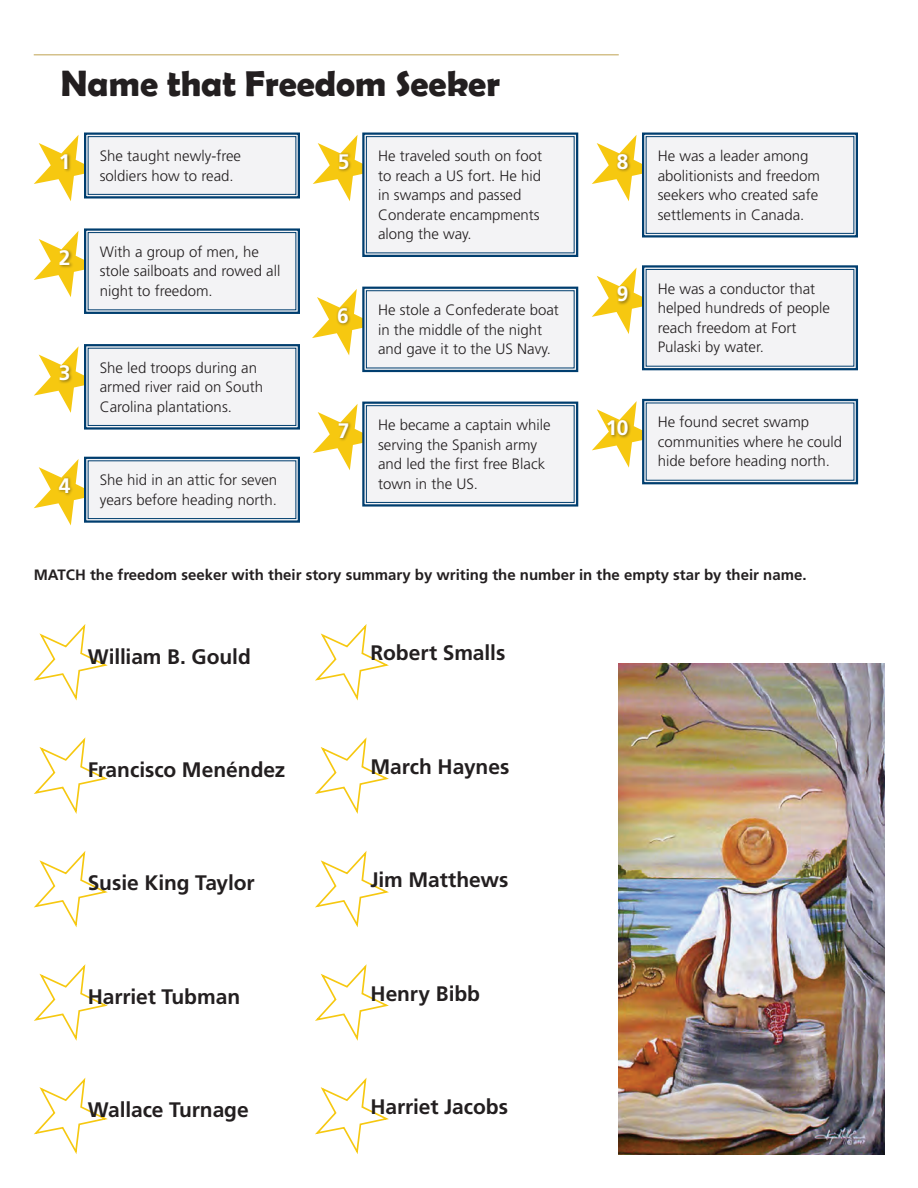
<style>
.page{position:relative;width:918px;height:1188px;background:#fff}
.page>*{position:absolute;margin:0;border:0;box-sizing:border-box;transform-origin:0 0}
.t1{font:700 36px "Berlin Sans FB Demi";color:#231f20}
.t2{font:700 21px "Frutiger LT Std";letter-spacing:-.005em;color:#231f20}
.t3{font:700 21px "Frutiger LT Std";color:#fff}
.t4{font:300 15px/19.5px "Frutiger LT Std";color:#231f20}
.t5{font:700 15px "Frutiger LT Std";color:#231f20}
</style>
<div class="page">
<hr style="left:34px;top:54px;width:585px;height:2px;background:#d4c18b">
<img style="left:619px;top:664px;width:265px;height:490px">
<svg style="left:34px;top:132px;width:266px;height:69px"></svg>
<div style="left:88px;top:136px;width:208px;height:59px;border:1px solid #003e6f"></div>
<div style="left:59px;top:152px;width:12px;height:21px;background:#231f20;opacity:.5"></div>
<svg style="left:34px;top:228px;width:266px;height:86px"></svg>
<div style="left:88px;top:232px;width:208px;height:78px;border:1px solid #003e6f"></div>
<div style="left:58px;top:248px;width:16px;height:21px;background:#231f20;opacity:.5"></div>
<svg style="left:34px;top:344px;width:266px;height:86px"></svg>
<div style="left:88px;top:348px;width:208px;height:78px;border:1px solid #003e6f"></div>
<div style="left:58px;top:364px;width:15px;height:20px;background:#231f20;opacity:.5"></div>
<svg style="left:34px;top:456px;width:266px;height:69px"></svg>
<div style="left:88px;top:460px;width:208px;height:59px;border:1px solid #003e6f"></div>
<div style="left:57px;top:476px;width:17px;height:21px;background:#231f20;opacity:.5"></div>
<svg style="left:313px;top:132px;width:266px;height:125px"></svg>
<div style="left:366px;top:136px;width:209px;height:117px;border:1px solid #003e6f"></div>
<div style="left:337px;top:152px;width:15px;height:21px;background:#231f20;opacity:.5"></div>
<svg style="left:313px;top:401px;width:266px;height:106px"></svg>
<div style="left:366px;top:405px;width:209px;height:98px;border:1px solid #003e6f"></div>
<div style="left:337px;top:421px;width:15px;height:21px;background:#231f20;opacity:.5"></div>
<svg style="left:592px;top:132px;width:266px;height:106px"></svg>
<div style="left:646px;top:136px;width:208px;height:98px;border:1px solid #003e6f"></div>
<div style="left:616px;top:152px;width:16px;height:21px;background:#231f20;opacity:.5"></div>
<svg style="left:592px;top:265px;width:266px;height:106px"></svg>
<div style="left:646px;top:269px;width:208px;height:98px;border:1px solid #003e6f"></div>
<div style="left:616px;top:285px;width:15px;height:20px;background:#231f20;opacity:.5"></div>
<svg style="left:312px;top:286px;width:267px;height:87px"></svg>
<div style="left:366px;top:290px;width:209px;height:78px;border:1px solid #003e6f"></div>
<div style="left:336px;top:306px;width:15px;height:21px;background:#231f20;opacity:.5"></div>
<svg style="left:592px;top:398px;width:267px;height:87px"></svg>
<div style="left:606px;top:419px;width:26px;height:20px;background:#231f20;opacity:.5"></div>
<svg style="left:34px;top:851px;width:74px;height:77px"></svg>
<svg style="left:34px;top:964px;width:74px;height:77px"></svg>
<svg style="left:34px;top:1077px;width:74px;height:77px"></svg>
<svg style="left:34px;top:737px;width:74px;height:77px"></svg>
<svg style="left:315px;top:624px;width:74px;height:77px"></svg>
<svg style="left:315px;top:737px;width:74px;height:77px"></svg>
<svg style="left:315px;top:851px;width:74px;height:77px"></svg>
<svg style="left:315px;top:1077px;width:74px;height:77px"></svg>
<svg style="left:315px;top:964px;width:74px;height:77px"></svg>
<svg style="left:34px;top:624px;width:74px;height:77px"></svg>
<h2 class="t1" style="left:61px;top:63px;width:441px">Name that Freedom Seeker</h2>
<p class="t3" style="left:59px;top:149px;width:13px">1</p>
<p class="t4" style="left:100px;top:146px;width:143px">She taught newly-free soldiers how to read.</p>
<p class="t3" style="left:338px;top:149px;width:13px">5</p>
<p class="t4" style="left:378px;top:146px;width:166px">He traveled south on foot to reach a US fort. He hid in swamps and passed<br>Conderate encampments along the way.</p>
<p class="t3" style="left:59px;top:245px;width:13px">2</p>
<p class="t4" style="left:100px;top:242px;width:182px">With a group of men, he stole sailboats and rowed all night to freedom.</p>
<p class="t3" style="left:337px;top:303px;width:13px">6</p>
<p class="t4" style="left:378px;top:300px;width:182px">He stole a Confederate boat in the middle of the night and gave it to the US Navy.</p>
<p class="t3" style="left:59px;top:361px;width:13px">3</p>
<p class="t4" style="left:100px;top:358px;width:165px">She led troops during an armed river raid on South<br>Carolina plantations.</p>
<p class="t3" style="left:59px;top:473px;width:13px">4</p>
<p class="t4" style="left:100px;top:470px;width:179px">She hid in an attic for seven years before heading north.</p>
<p class="t3" style="left:338px;top:418px;width:13px">7</p>
<p class="t4" style="left:378px;top:415px;width:174px">He became a captain while serving the Spanish army and led the first free Black town in the US.</p>
<p class="t3" style="left:617px;top:149px;width:13px">8</p>
<p class="t4" style="left:658px;top:146px;width:164px">He was a leader among abolitionists and freedom seekers who created safe settlements in Canada.</p>
<p class="t3" style="left:617px;top:282px;width:13px">9</p>
<p class="t4" style="left:658px;top:279px;width:174px">He was a conductor that helped hundreds of people reach freedom at Fort<br>Pulaski by water.</p>
<p class="t3" style="left:606px;top:415px;width:24px">10</p>
<p class="t4" style="left:658px;top:413px;width:186px">He found secret swamp communities where he could hide before heading north.</p>
<p class="t5" style="left:34px;top:566px;width:774px">MATCH the freedom seeker with their story summary by writing the number in the empty star by their name.</p>
<p class="t2" style="left:88px;top:644px;width:165px">William B. Gould</p>
<p class="t2" style="left:370px;top:641px;width:136px">Robert Smalls</p>
<p class="t2" style="left:88px;top:757px;width:199px">Francisco Menéndez</p>
<p class="t2" style="left:370px;top:754px;width:140px">March Haynes</p>
<p class="t2" style="left:88px;top:871px;width:169px">Susie King Taylor</p>
<p class="t2" style="left:370px;top:868px;width:140px">Jim Matthews</p>
<p class="t2" style="left:88px;top:984px;width:154px">Harriet Tubman</p>
<p class="t2" style="left:370px;top:981px;width:111px">Henry Bibb</p>
<p class="t2" style="left:88px;top:1098px;width:163px">Wallace Turnage</p>
<p class="t2" style="left:370px;top:1094px;width:139px">Harriet Jacobs</p>
</div>
